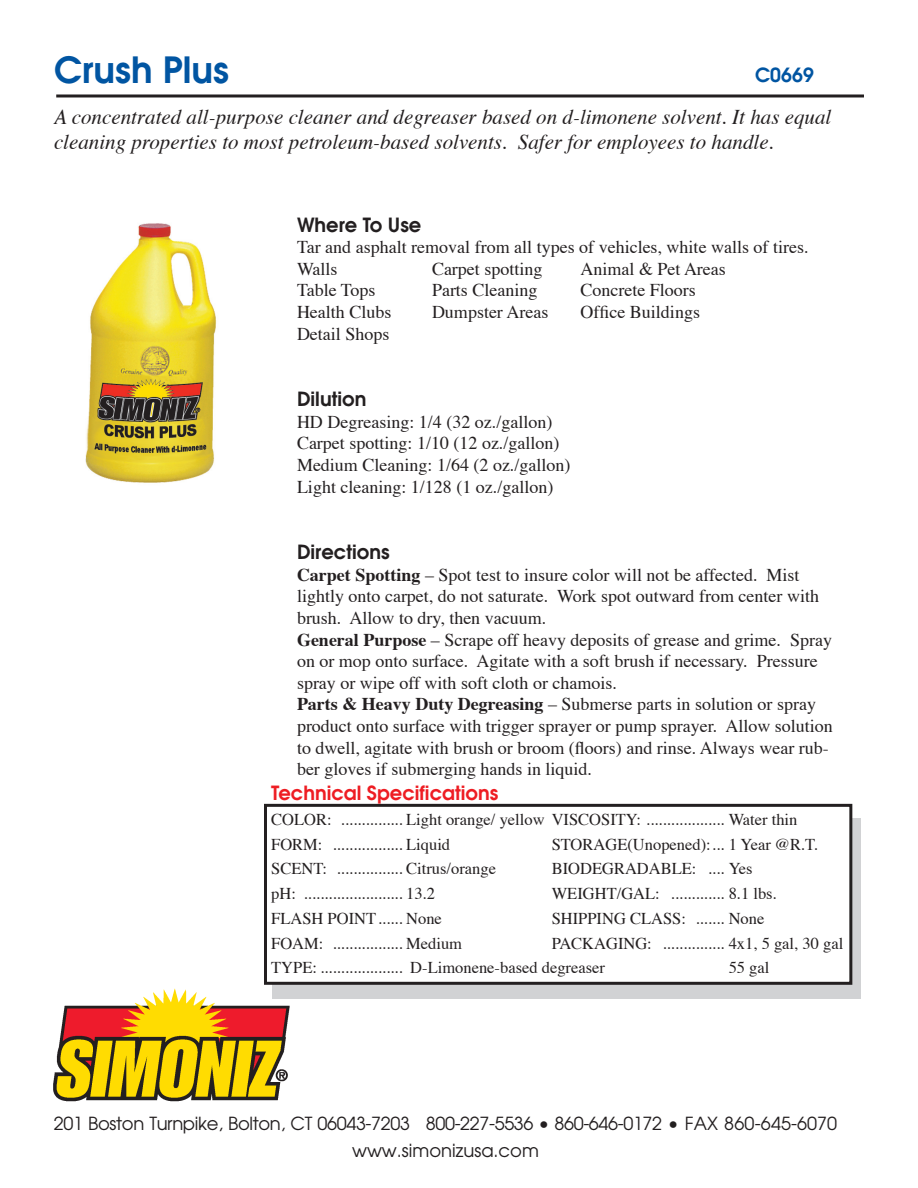
<style>
.page{position:relative;width:918px;height:1188px;background:#fff}
.page>*{position:absolute;margin:0;border:0;box-sizing:border-box;transform-origin:0 0}
.t1{font:600 36px "Avant Garde";color:#0155a2}
.t2{font:italic 21px/25.2px "Times";color:#231f20}
.t3{font:600 19.5px "Avant Garde";color:#231f20}
.t4{font:600 19.5px "Avant Garde";color:#ee1d23}
.t5{font:600 19.5px "Avant Garde";color:#0155a2}
.t6{font:18px/21.6px "Times";color:#231f20}
.t7{font:18px/27px "Avant Garde";letter-spacing:-.02em;color:#231f20;text-align:center}
.t8{font:16.5px "Times";color:#231f20}
.s1{font-weight:700}
</style>
<div class="page">
<img style="left:53px;top:988px;width:237px;height:114px">
<hr style="left:56px;top:94px;width:808px;height:3px;background:#231f20">
<img style="left:85px;top:223px;width:131px;height:260px">
<div style="left:272px;top:818px;width:588px;height:181px;background:#d1d2d4"></div>
<div style="left:266px;top:805px;width:585px;height:178px;background:#fff"></div>
<div style="left:264px;top:804px;width:588px;height:181px;border:3px solid #231f20"></div>
<p class="t1" style="left:54px;top:46px;width:176px">Crush Plus</p>
<p class="t2" style="left:54px;top:103px;width:779px">A concentrated all-purpose cleaner and degreaser based on d-limonene solvent. It has equal cleaning properties to most petroleum-based solvents. Safer for employees to handle.</p>
<p class="t5" style="left:755px;top:62px;width:60px">C0669</p>
<p class="t3" style="left:297px;top:212px;width:126px">Where To Use</p>
<p class="t6" style="left:297px;top:235px;width:513px">Tar and asphalt removal from all types of vehicles, white walls of tires.</p>
<p class="t6" style="left:297px;top:256px;width:42px">Walls</p>
<p class="t6" style="left:432px;top:256px;width:112px">Carpet spotting</p>
<p class="t6" style="left:580px;top:256px;width:147px">Animal &amp; Pet Areas</p>
<p class="t6" style="left:297px;top:278px;width:80px">Table Tops</p>
<p class="t6" style="left:432px;top:278px;width:107px">Parts Cleaning</p>
<p class="t6" style="left:580px;top:278px;width:117px">Concrete Floors</p>
<p class="t6" style="left:297px;top:300px;width:96px">Health Clubs</p>
<p class="t6" style="left:432px;top:300px;width:118px">Dumpster Areas</p>
<p class="t6" style="left:580px;top:300px;width:121px">Office Buildings</p>
<p class="t6" style="left:297px;top:321px;width:94px">Detail Shops</p>
<p class="t3" style="left:297px;top:386px;width:71px">Dilution</p>
<p class="t6" style="left:297px;top:409px;width:257px">HD Degreasing: 1/4 (32 oz./gallon)</p>
<p class="t6" style="left:297px;top:431px;width:264px">Carpet spotting: 1/10 (12 oz./gallon)</p>
<p class="t6" style="left:297px;top:453px;width:275px">Medium Cleaning: 1/64 (2 oz./gallon)</p>
<p class="t6" style="left:297px;top:474px;width:258px">Light cleaning: 1/128 (1 oz./gallon)</p>
<p class="t3" style="left:297px;top:539px;width:94px">Directions</p>
<p class="t6" style="left:297px;top:562px;width:524px"><span class="s1">Carpet Spotting</span> – Spot test to insure color will not be affected. Mist lightly onto carpet, do not saturate. Work spot outward from center with brush. Allow to dry, then vacuum.</p>
<p class="t6" style="left:297px;top:627px;width:537px"><span class="s1">General Purpose</span> – Scrape off heavy deposits of grease and grime. Spray on or mop onto surface. Agitate with a soft brush if necessary. Pressure spray or wipe off with soft cloth or chamois.</p>
<p class="t6" style="left:297px;top:692px;width:537px"><span class="s1">Parts &amp; Heavy Duty Degreasing</span> – Submerse parts in solution or spray product onto surface with trigger sprayer or pump sprayer. Allow solution to dwell, agitate with brush or broom (floors) and rinse. Always wear rub&shy;ber gloves if submerging hands in liquid.</p>
<p class="t4" style="left:271px;top:780px;width:229px">Technical Specifications</p>
<p class="t8" style="left:271px;top:804px;width:528px">COLOR: ............... Light orange/ yellow VISCOSITY: ................... Water thin</p>
<p class="t8" style="left:271px;top:829px;width:181px">FORM: ................. Liquid</p>
<p class="t8" style="left:552px;top:829px;width:268px">STORAGE(Unopened):... 1 Year @R.T.</p>
<p class="t8" style="left:271px;top:853px;width:226px">SCENT: ................ Citrus/orange</p>
<p class="t8" style="left:552px;top:853px;width:203px">BIODEGRADABLE: .... Yes</p>
<p class="t8" style="left:271px;top:878px;width:165px">pH: ........................ 13.2</p>
<p class="t8" style="left:552px;top:878px;width:227px">WEIGHT/GAL: ............. 8.1 lbs.</p>
<p class="t8" style="left:271px;top:903px;width:172px">FLASH POINT...... None</p>
<p class="t8" style="left:552px;top:903px;width:214px">SHIPPING CLASS: ....... None</p>
<p class="t8" style="left:271px;top:928px;width:192px">FOAM: ................. Medium</p>
<p class="t8" style="left:552px;top:928px;width:293px">PACKAGING: ............... 4x1, 5 gal, 30 gal</p>
<p class="t8" style="left:271px;top:952px;width:335px">TYPE: .................... D-Limonene-based degreaser</p>
<p class="t8" style="left:729px;top:952px;width:42px">55 gal</p>
<p class="t7" style="left:54px;top:1110px;width:785px">201 Boston Turnpike, Bolton, CT 06043-7203 800-227-5536 • 860-646-0172 • FAX 860-645-6070 www.simonizusa.com</p>
</div>
